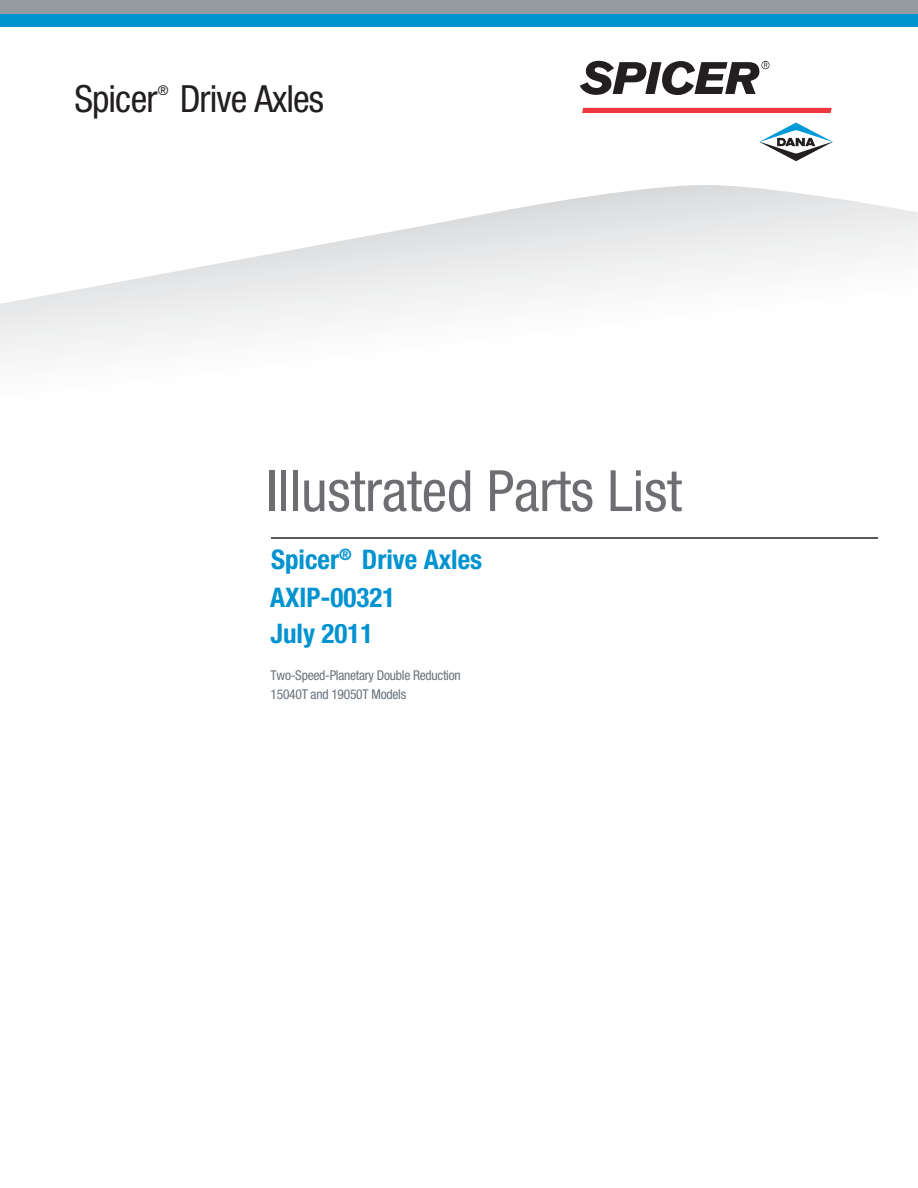
<style>
.page{position:relative;width:918px;height:1188px;background:#fff}
.page>*{position:absolute;margin:0;border:0;box-sizing:border-box;transform-origin:0 0}
.t1{font:condensed 57px "Helvetica Neue";color:#6d6e71}
.t2{font:condensed 37.5px "Helvetica Neue";letter-spacing:-.025em;color:#231f20}
.t3{font:700 condensed 27px/36px "Helvetica Neue";color:#0093d0}
.t4{font:condensed 13.5px/19.5px "Helvetica Neue";letter-spacing:-.02em;color:#6a737b}
.t5{font:condensed 13.5px "Helvetica Neue";color:#231f20}
</style>
<div class="page">
<svg style="left:0;top:185px;width:918px;height:354px"></svg>
<hr style="left:272px;top:538px;width:606px;height:1px;background:#58595b">
<svg style="left:580px;top:61px;width:190px;height:34px"></svg>
<svg style="left:582px;top:108px;width:250px;height:5px"></svg>
<svg style="left:759px;top:123px;width:74px;height:38px"></svg>
<div style="left:0;top:0;width:918px;height:27px;background:#0093d0"></div>
<div style="left:0;top:0;width:918px;height:14px;background:#949ca1"></div>
<h2 class="t2" style="left:74px;top:77px;width:85px">Spicer</h2>
<p class="t5" style="left:158px;top:83px;width:12px">®</p>
<h2 class="t2" style="left:180px;top:77px;width:146px">Drive Axles</h2>
<h1 class="t1" style="left:267px;top:458px;width:417px">Illustrated Parts List</h1>
<h3 class="t3" style="left:271px;top:541px;width:213px">Spicer<sup>®</sup> Drive Axles</h3>
<h3 class="t3" style="left:270px;top:579px;width:127px">AXIP-00321<br>July 2011</h3>
<p class="t4" style="left:271px;top:665px;width:192px">Two-Speed-Planetary Double Reduction<br>15040T and 19050T Models</p>
</div>
